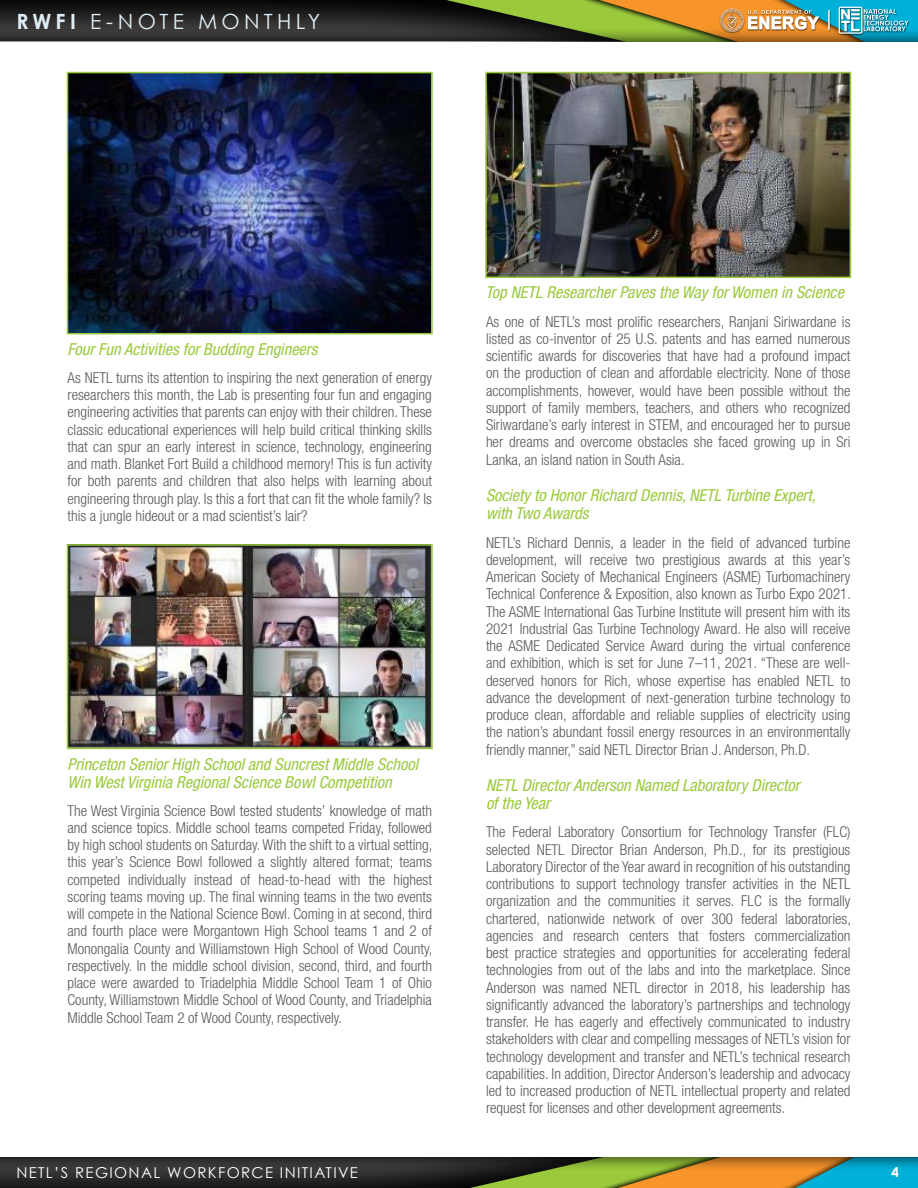
<style>
.page{position:relative;width:918px;height:1188px;background:#fff}
.page>*{position:absolute;margin:0;border:0;box-sizing:border-box;transform-origin:0 0}
.t1{font:21px "Century Gothic";letter-spacing:.205em;color:#dfeef6}
.t2{font:italic condensed 16.5px/18px "Helvetica Neue LT Std";color:#9aca3c}
.t3{font:300 condensed 15px/17.2px "Helvetica Neue LT Std";color:#58595b;text-align:justify}
.t4{font:15px "Century Gothic";letter-spacing:.09em;color:#fff}
.t5{font:700 13.5px "Century Gothic";color:#fff}
.s1{font-weight:700}
</style>
<div class="page">
<svg style="left:70px;top:1172px;width:507px;height:16px;background:#333924"></svg>
<svg style="left:581px;top:1172px;width:337px;height:16px;background:#90a163"></svg>
<svg style="left:70px;top:0;width:507px;height:27px;background:#2e3420"></svg>
<svg style="left:581px;top:0;width:337px;height:27px;background:#a1a24f"></svg>
<div style="left:0;top:27px;width:918px;height:1145px;background:#000;opacity:.6"></div>
<div style="left:0;top:42px;width:918px;height:1115px;background:#fff"></div>
<div style="left:720px;top:7px;width:190px;height:28px;background:#000;opacity:.6"></div>
<svg style="left:839px;top:7px;width:69px;height:27px;background:#55b3c9"></svg>
<svg style="left:828px;top:11px;width:2px;height:19px"></svg>
<svg style="left:720px;top:8px;width:100px;height:24px"></svg>
<img style="left:70px;top:75px;width:360px;height:256px">
<div style="left:67px;top:72px;width:366px;height:262px;border:2px solid #9aca3c"></div>
<img style="left:70px;top:547px;width:360px;height:199px">
<div style="left:67px;top:544px;width:366px;height:205px;border:2px solid #9aca3c"></div>
<img style="left:488px;top:75px;width:360px;height:200px">
<div style="left:485px;top:72px;width:366px;height:206px;border:2px solid #9aca3c"></div>
<h1 class="t1" style="left:16px;top:8px;width:305px"><span class="s1">RWFI</span> E-NOTE MONTHLY</h1>
<p class="t2" style="left:68px;top:340px;width:252px">Four Fun Activities for Budding Engineers</p>
<p class="t3" style="left:68px;top:369px;width:366px">As NETL turns its attention to inspiring the next generation of energy researchers this month, the Lab is presenting four fun and engaging engineering activities that parents can enjoy with their children. These classic educational experiences will help build critical thinking skills that can spur an early interest in science, technology, engineering and math. Blanket Fort Build a childhood memory! This is fun activity for both parents and children that also helps with learning about engineering through play. Is this a fort that can fit the whole family? Is this a jungle hideout or a mad scientist’s lair?</p>
<p class="t2" style="left:68px;top:755px;width:352px">Princeton Senior High School and Suncrest Middle School<br>Win West Virginia Regional Science Bowl Competition</p>
<p class="t3" style="left:68px;top:802px;width:367px">The West Virginia Science Bowl tested students’ knowledge of math and science topics. Middle school teams competed Friday, followed by high school students on Saturday. With the shift to a virtual setting, this year’s Science Bowl followed a slightly altered format; teams competed individually instead of head-to-head with the highest scoring teams moving up. The final winning teams in the two events will compete in the National Science Bowl. Coming in at second, third and fourth place were Morgantown High School teams 1 and 2 of Monongalia County and Williamstown High School of Wood County, respectively. In the middle school division, second, third, and fourth place were awarded to Triadelphia Middle School Team 1 of Ohio County, Williamstown Middle School of Wood County, and Triadelphia Middle School Team 2 of Wood County, respectively.</p>
<p class="t2" style="left:485px;top:284px;width:360px">Top NETL Researcher Paves the Way for Women in Science</p>
<p class="t3" style="left:486px;top:313px;width:366px">As one of NETL’s most prolific researchers, Ranjani Siriwardane is listed as co-inventor of 25 U.S. patents and has earned numerous scientific awards for discoveries that have had a profound impact on the production of clean and affordable electricity. None of those accomplishments, however, would have been possible without the support of family members, teachers, and others who recognized Siriwardane’s early interest in STEM, and encouraged her to pursue her dreams and overcome obstacles she faced growing up in Sri Lanka, an island nation in South Asia.</p>
<p class="t2" style="left:486px;top:487px;width:331px">Society to Honor Richard Dennis, NETL Turbine Expert, with Two Awards</p>
<p class="t3" style="left:486px;top:533px;width:367px">NETL’s Richard Dennis, a leader in the field of advanced turbine development, will receive two prestigious awards at this year’s American Society of Mechanical Engineers (ASME) Turbomachinery Technical Conference &amp; Exposition, also known as Turbo Expo 2021.<br>The ASME International Gas Turbine Institute will present him with its 2021 Industrial Gas Turbine Technology Award. He also will receive the ASME Dedicated Service Award during the virtual conference and exhibition, which is set for June 7–11, 2021. “These are well&shy;deserved honors for Rich, whose expertise has enabled NETL to advance the development of next-generation turbine technology to produce clean, affordable and reliable supplies of electricity using the nation’s abundant fossil energy resources in an environmentally friendly manner,” said NETL Director Brian J. Anderson, Ph.D.</p>
<p class="t2" style="left:486px;top:777px;width:315px">NETL Director Anderson Named Laboratory Director of the Year</p>
<p class="t3" style="left:486px;top:823px;width:367px">The Federal Laboratory Consortium for Technology Transfer (FLC) selected NETL Director Brian Anderson, Ph.D., for its prestigious Laboratory Director of the Year award in recognition of his outstanding contributions to support technology transfer activities in the NETL organization and the communities it serves. FLC is the formally chartered, nationwide network of over 300 federal laboratories, agencies and research centers that fosters commercialization best practice strategies and opportunities for accelerating federal technologies from out of the labs and into the marketplace. Since Anderson was named NETL director in 2018, his leadership has significantly advanced the laboratory’s partnerships and technology transfer. He has eagerly and effectively communicated to industry stakeholders with clear and compelling messages of NETL’s vision for technology development and transfer and NETL’s technical research capabilities. In addition, Director Anderson’s leadership and advocacy led to increased production of NETL intellectual property and related request for licenses and other development agreements.</p>
<p class="t4" style="left:16px;top:1163px;width:343px">NETL’S REGIONAL WORKFORCE INITIATIVE</p>
<p class="t5" style="left:892px;top:1164px;width:9px">4</p>
</div>
